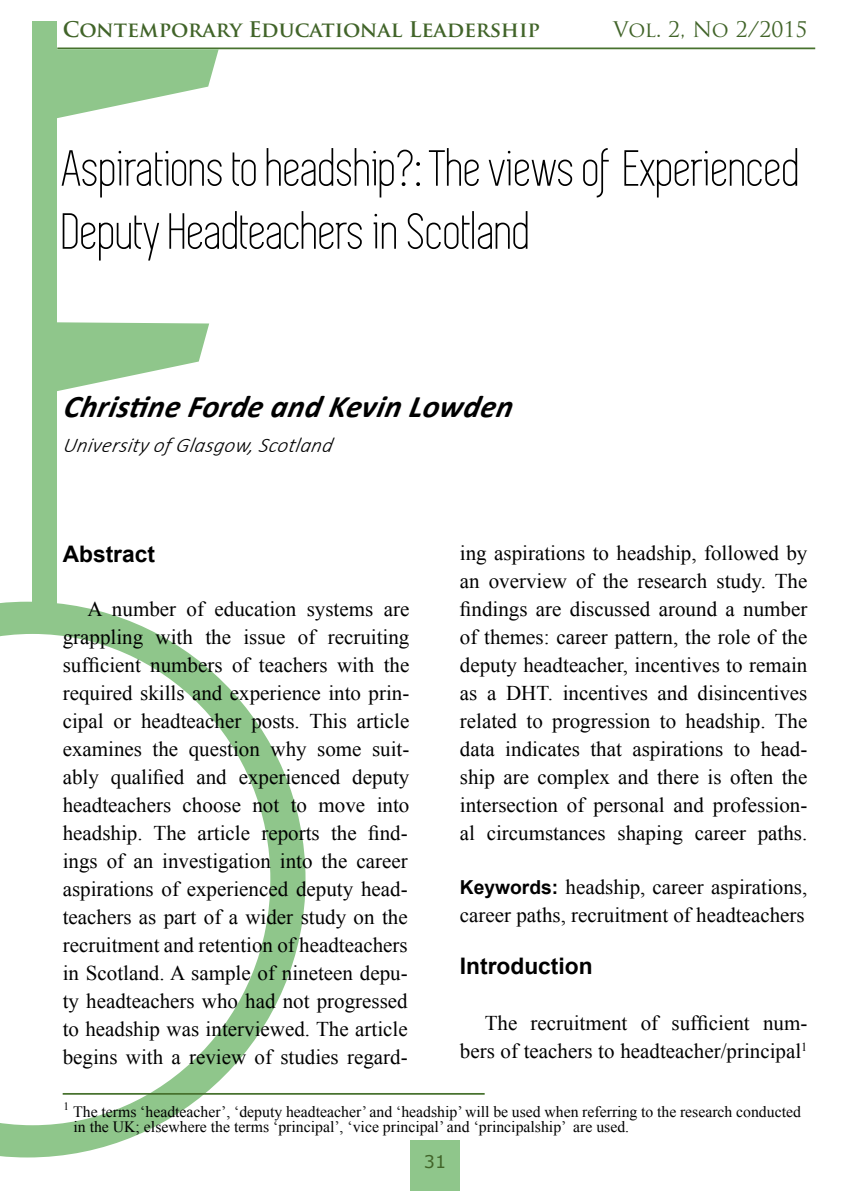
<style>
.page{position:relative;width:844px;height:1191px;background:#fff}
.page>*{position:absolute;margin:0;border:0;box-sizing:border-box;transform-origin:0 0}
.t1{font:52.5px/63px "Simplifica";color:#000}
.t2{font:italic 700 31.5px "Calibri";letter-spacing:.01em;color:#000}
.t3{font:700 22.75px "Arial";color:#000}
.t4{font:21px/28px "Times New Roman";color:#000;text-align:justify}
.t5{font:700 21px "Trajan Pro";color:#416429}
.t6{font:italic 300 21px "Calibri";color:#000}
.t7{font:21px "Trajan Pro";letter-spacing:-.005em;color:#416429}
.t8{font:17.5px "Verdana";color:#416429}
.t9{font:15.75px/15.8px "Times New Roman";color:#000}
.s1{font-family:"Arial";font-weight:700;font-size:19.25px}
</style>
<div class="page">
<div style="left:410px;top:1140px;width:49px;height:51px;background:#8fc68b"></div>
<hr style="left:57px;top:47px;width:758px;height:2px;background:#47722e">
<svg style="left:57px;top:49px;width:161px;height:70px"></svg>
<div style="left:32px;top:21px;width:25px;height:866px;background:#8fc68b"></div>
<svg style="left:0;top:601px;width:305px;height:556px"></svg>
<svg style="left:0;top:634px;width:270px;height:491px"></svg>
<svg style="left:57px;top:322px;width:152px;height:69px"></svg>
<hr style="left:63px;top:1093px;width:421px;height:1px;background:#47722e">
<p class="t5" style="left:63px;top:16px;width:479px">Contemporary Educational Leadership</p>
<p class="t7" style="left:613px;top:16px;width:196px">Vol. 2, No 2/2015</p>
<h1 class="t1" style="left:63px;top:141px;width:739px">Aspirations to headship?: The views of Experienced<br>Deputy Headteachers in Scotland</h1>
<h2 class="t2" style="left:63px;top:394px;width:456px">Christine Forde and Kevin Lowden</h2>
<p class="t6" style="left:63px;top:436px;width:271px">University of Glasgow, Scotland</p>
<p class="t4" style="left:459px;top:539px;width:349px">ing aspirations to headship, followed by an overview of the research study. The findings are discussed around a number of themes: career pattern, the role of the deputy headteacher, incentives to remain as a DHT. incentives and disincentives related to progression to headship. The data indicates that aspirations to head&shy;ship are complex and there is often the intersection of personal and profession&shy;al circumstances shaping career paths.</p>
<p class="t4" style="left:459px;top:872px;width:349px"><span class="s1">Keywords:</span> headship, career aspirations, career paths, recruitment of headteachers</p>
<p class="t3" style="left:459px;top:953px;width:134px">Introduction</p>
<p class="t3" style="left:63px;top:542px;width:94px">Abstract</p>
<p class="t4" style="left:63px;top:594px;width:348px;text-indent:25px">A number of education systems are grappling with the issue of recruiting sufficient numbers of teachers with the required skills and experience into prin&shy;cipal or headteacher posts. This article examines the question why some suit&shy;ably qualified and experienced deputy headteachers choose not to move into headship. The article reports the find&shy;ings of an investigation into the career aspirations of experienced deputy head&shy;teachers as part of a wider study on the recruitment and retention of headteachers in Scotland. A sample of nineteen depu&shy;ty headteachers who had not progressed to headship was interviewed. The article begins with a review of studies regard-</p>
<p class="t9" style="left:73px;top:1103px;width:728px;text-indent:-10px"><sup>1</sup> The terms ‘headteacher’, ‘deputy headteacher’ and ‘headship’ will be used when referring to the research conducted in the UK; elsewhere the terms ‘principal’, ‘vice principal’ and ‘principalship’ are used.</p>
<p class="t4" style="left:459px;top:1009px;width:349px;text-align:right">The recruitment of sufficient num&shy;bers of teachers to headteacher/principal<sup>1</sup></p>
<p class="t8" style="left:424px;top:1150px;width:24px">31</p>
</div>
